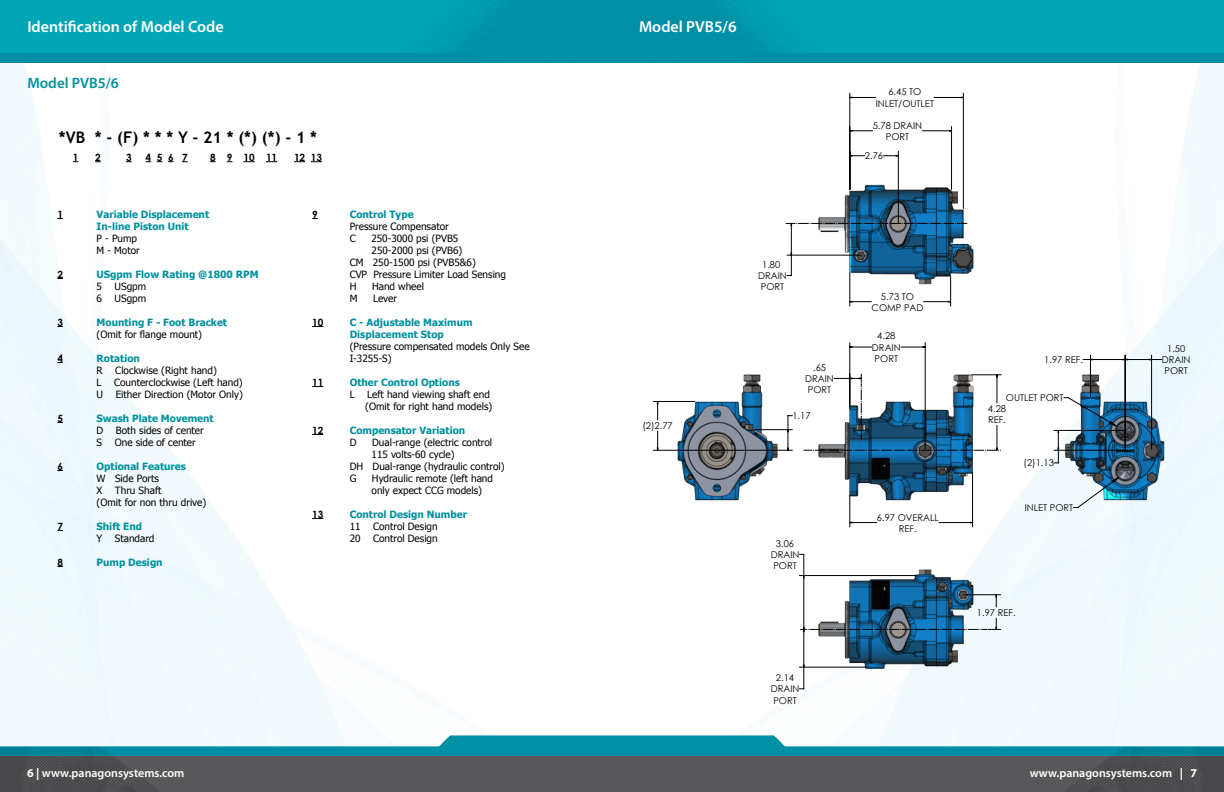
<style>
.page{position:relative;width:1224px;height:792px;background:#fff}
.page>*{position:absolute;margin:0;border:0;box-sizing:border-box;transform-origin:0 0}
.t1{font:600 16px "Myriad Pro";color:#fff}
.t2{font:700 16px "Trebuchet MS";color:#000}
.t3{font:600 15px "Myriad Pro";color:#00919e}
.t4{font:600 12px "Myriad Pro";color:#fff}
.t5{font:10px/12px "Tahoma";color:#000}
.t6{font:700 10px/12px "Tahoma";color:#00919e}
.t7{font:700 10px "Century Gothic Pro";color:#000}
.t8{font:9.4px/11.2px "Century Gothic";color:#000;text-align:center}
.s1{font-weight:700}
</style>
<div class="page">
<img style="left:0;top:62px;width:1224px;height:673px">
<svg style="left:0;top:735px;width:1224px;height:22px"></svg>
<div style="left:0;top:757px;width:612px;height:35px;background:#58585a"></div>
<div style="left:612px;top:757px;width:612px;height:35px;background:#58585a"></div>
<img style="left:0;top:0;width:1224px;height:62px">
<img style="left:0;top:747px;width:172px;height:45px">
<img style="left:1052px;top:747px;width:172px;height:45px">
<div style="left:1163px;top:364px;width:14px;height:146px;background:#edf8fe"></div>
<svg style="left:652px;top:92px;width:511px;height:598px"></svg>
<svg style="left:657px;top:97px;width:495px;height:570px"></svg>
<h1 class="t1" style="left:27px;top:16px;width:198px">Identification of Model Code</h1>
<h2 class="t3" style="left:27px;top:74px;width:93px">Model PVB5/6</h2>
<h1 class="t2" style="left:59px;top:127px;width:260px">*VB * - (F) * * * Y - 21 * (*) (*) - 1 *</h1>
<p class="t7" style="left:73px;top:151px;width:7px">1</p>
<p class="t7" style="left:95px;top:151px;width:7px">2</p>
<p class="t7" style="left:126px;top:151px;width:7px">3</p>
<p class="t7" style="left:146px;top:151px;width:44px">4 5 6 7</p>
<p class="t7" style="left:210px;top:151px;width:69px">8 9 10 11</p>
<p class="t7" style="left:294px;top:151px;width:29px">12 13</p>
<p class="t7" style="left:57px;top:208px;width:7px">1</p>
<p class="t7" style="left:57px;top:268px;width:7px">2</p>
<p class="t7" style="left:57px;top:316px;width:7px">3</p>
<p class="t7" style="left:57px;top:352px;width:7px">4</p>
<p class="t7" style="left:57px;top:412px;width:7px">5</p>
<p class="t7" style="left:57px;top:460px;width:7px">6</p>
<p class="t7" style="left:57px;top:520px;width:7px">7</p>
<p class="t7" style="left:57px;top:556px;width:7px">8</p>
<p class="t6" style="left:97px;top:208px;width:114px">Variable Displacement<br>In-line Piston Unit</p>
<p class="t5" style="left:97px;top:232px;width:45px">P - Pump<br>M - Motor</p>
<p class="t6" style="left:97px;top:268px;width:164px">USgpm Flow Rating @1800 RPM</p>
<p class="t5" style="left:97px;top:280px;width:7px">5</p>
<p class="t5" style="left:115px;top:280px;width:33px">USgpm</p>
<p class="t5" style="left:97px;top:292px;width:7px">6</p>
<p class="t5" style="left:115px;top:292px;width:33px">USgpm</p>
<p class="t6" style="left:97px;top:316px;width:132px">Mounting F - Foot Bracket</p>
<p class="t5" style="left:97px;top:328px;width:107px">(Omit for flange mount)</p>
<p class="t6" style="left:97px;top:352px;width:45px">Rotation</p>
<p class="t5" style="left:97px;top:364px;width:8px">R</p>
<p class="t5" style="left:115px;top:364px;width:103px">Clockwise (Right hand)</p>
<p class="t5" style="left:97px;top:376px;width:6px">L</p>
<p class="t5" style="left:114px;top:376px;width:130px">Counterclockwise (Left hand)</p>
<p class="t5" style="left:97px;top:388px;width:8px">U</p>
<p class="t5" style="left:116px;top:388px;width:129px">Either Direction (Motor Only)</p>
<p class="t6" style="left:97px;top:412px;width:119px">Swash Plate Movement</p>
<p class="t5" style="left:97px;top:424px;width:8px">D</p>
<p class="t5" style="left:116px;top:424px;width:89px">Both sides of center</p>
<p class="t5" style="left:97px;top:436px;width:7px">S</p>
<p class="t5" style="left:115px;top:436px;width:83px">One side of center</p>
<p class="t6" style="left:97px;top:460px;width:91px">Optional Features</p>
<p class="t5" style="left:97px;top:472px;width:64px">W Side Ports<br>X</p>
<p class="t5" style="left:97px;top:484px;width:111px;text-indent:18px">Thru Shaft<br>(Omit for non thru drive)</p>
<p class="t6" style="left:97px;top:520px;width:47px">Shift End</p>
<p class="t5" style="left:97px;top:532px;width:7px">Y</p>
<p class="t5" style="left:115px;top:532px;width:41px">Standard</p>
<p class="t6" style="left:97px;top:556px;width:68px">Pump Design</p>
<p class="t7" style="left:312px;top:208px;width:7px">9</p>
<p class="t7" style="left:312px;top:316px;width:13px">10</p>
<p class="t7" style="left:312px;top:376px;width:13px">11</p>
<p class="t7" style="left:312px;top:424px;width:13px">12</p>
<p class="t7" style="left:312px;top:508px;width:13px">13</p>
<p class="t6" style="left:350px;top:208px;width:65px">Control Type</p>
<p class="t5" style="left:350px;top:220px;width:101px">Pressure Compensator<br>C</p>
<p class="t5" style="left:371px;top:232px;width:89px">250-3000 psi (PVB5</p>
<p class="t5" style="left:372px;top:244px;width:92px">250-2000 psi (PVB6)</p>
<p class="t5" style="left:350px;top:256px;width:128px">CM 250-1500 psi (PVB5&amp;6)</p>
<p class="t5" style="left:350px;top:268px;width:158px">CVP Pressure Limiter Load Sensing</p>
<p class="t5" style="left:350px;top:280px;width:8px">H</p>
<p class="t5" style="left:372px;top:280px;width:54px">Hand wheel</p>
<p class="t5" style="left:350px;top:292px;width:9px">M</p>
<p class="t5" style="left:373px;top:292px;width:25px">Lever</p>
<p class="t6" style="left:350px;top:316px;width:124px">C - Adjustable Maximum<br>Displacement Stop</p>
<p class="t5" style="left:350px;top:340px;width:182px">(Pressure compensated models Only See<br>I-3255-S)</p>
<p class="t6" style="left:350px;top:376px;width:112px">Other Control Options</p>
<p class="t5" style="left:350px;top:388px;width:6px">L</p>
<p class="t5" style="left:365px;top:388px;width:129px">Left hand viewing shaft end (Omit for right hand models)</p>
<p class="t6" style="left:350px;top:424px;width:117px">Compensator Variation</p>
<p class="t5" style="left:350px;top:436px;width:8px">D</p>
<p class="t5" style="left:372px;top:436px;width:122px">Dual-range (electric control</p>
<p class="t5" style="left:372px;top:448px;width:85px">115 volts-60 cycle)</p>
<p class="t5" style="left:350px;top:460px;width:157px">DH Dual-range (hydraulic control)</p>
<p class="t5" style="left:350px;top:472px;width:8px">G</p>
<p class="t5" style="left:372px;top:472px;width:123px">Hydraulic remote (left hand only expect CCG models)</p>
<p class="t6" style="left:350px;top:508px;width:119px">Control Design Number</p>
<p class="t5" style="left:350px;top:520px;width:12px">11</p>
<p class="t5" style="left:373px;top:520px;width:66px">Control Design</p>
<p class="t5" style="left:350px;top:532px;width:12px">20</p>
<p class="t5" style="left:373px;top:532px;width:66px">Control Design</p>
<h1 class="t1" style="left:639px;top:16px;width:99px">Model PVB5/6</h1>
<p class="t8" style="left:876px;top:86px;width:60px">6.45 TO<br>INLET/OUTLET</p>
<p class="t8" style="left:873px;top:120px;width:51px">5.78 DRAIN<br>PORT</p>
<p class="t8" style="left:865px;top:150px;width:20px">2.76</p>
<p class="t8" style="left:642px;top:420px;width:32px">(2)2.77</p>
<p class="t8" style="left:758px;top:259px;width:30px">1.80<br>DRAIN<br>PORT</p>
<p class="t8" style="left:805px;top:362px;width:30px">.65<br>DRAIN<br>PORT</p>
<p class="t8" style="left:792px;top:410px;width:20px">1.17</p>
<p class="t8" style="left:771px;top:538px;width:30px">3.06<br>DRAIN<br>PORT</p>
<p class="t8" style="left:871px;top:291px;width:54px">5.73 TO<br>COMP PAD</p>
<p class="t8" style="left:872px;top:330px;width:30px">4.28<br>DRAIN<br>PORT</p>
<p class="t8" style="left:877px;top:511px;width:63px">6.97 OVERALL<br>REF.</p>
<p class="t8" style="left:771px;top:672px;width:30px">2.14<br>DRAIN<br>PORT</p>
<p class="t8" style="left:1044px;top:354px;width:40px">1.97 REF.</p>
<p class="t8" style="left:1006px;top:392px;width:59px">OUTLET PORT</p>
<p class="t8" style="left:988px;top:403px;width:20px;text-align:left">4.28<br>REF.</p>
<p class="t8" style="left:1024px;top:457px;width:32px">(2)1.13</p>
<p class="t8" style="left:1025px;top:502px;width:50px">INLET PORT</p>
<p class="t8" style="left:977px;top:607px;width:40px">1.97 REF.</p>
<p class="t8" style="left:1162px;top:343px;width:30px">1.50<br>DRAIN<br>PORT</p>
<p class="t4" style="left:27px;top:765px;width:159px"><span class="s1">6 |</span> www.panagonsystems.com</p>
<p class="t4" style="left:1030px;top:765px;width:169px">www.panagonsystems.com <span class="s1">| 7</span></p>
</div>
